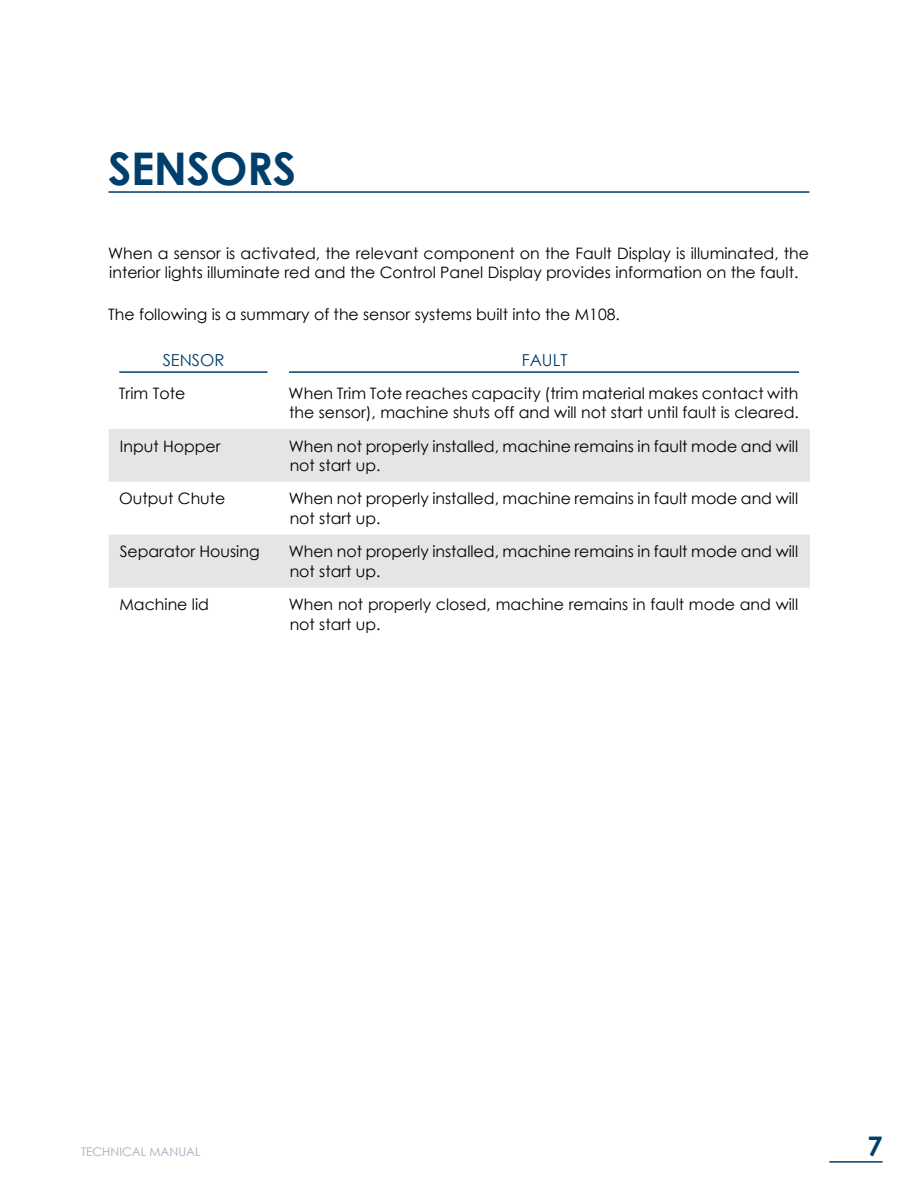
<style>
.page{position:relative;width:918px;height:1188px;background:#fff}
.page>*{position:absolute;margin:0;border:0;box-sizing:border-box;transform-origin:0 0}
.t1{font:700 45px "Century Gothic";letter-spacing:-.01em;color:#003e6b}
.t2{font:700 27px "Century Gothic";color:#003e6b}
.t3{font:16.5px "Century Gothic";color:#003e6b}
.t4{font:15.75px/19.5px "Century Gothic";color:#000}
.t5{font:12px "Century Gothic";color:#a7abc0}
</style>
<div class="page">
<hr style="left:829px;top:1161px;width:54px;height:2px;background:#003e6b">
<hr style="left:109px;top:191px;width:700px;height:2px;background:#003e6b">
<svg style="left:109px;top:429px;width:701px;height:159px;fill:#e4e5e6"></svg>
<hr style="left:119px;top:371px;width:148px;height:2px;background:#003e6b">
<hr style="left:289px;top:371px;width:510px;height:2px;background:#003e6b">
<h1 class="t1" style="left:108px;top:134px;width:190px">SENSORS</h1>
<p class="t4" style="left:108px;top:243px;width:702px">When a sensor is activated, the relevant component on the Fault Display is illuminated, the interior lights illuminate red and the Control Panel Display provides information on the fault.</p>
<p class="t4" style="left:108px;top:305px;width:513px">The following is a summary of the sensor systems built into the M108.</p>
<p class="t3" style="left:163px;top:348px;width:63px">SENSOR</p>
<p class="t3" style="left:522px;top:348px;width:47px">FAULT</p>
<p class="t4" style="left:119px;top:383px;width:68px">Trim Tote</p>
<p class="t4" style="left:289px;top:383px;width:512px">When Trim Tote reaches capacity (trim material makes contact with the sensor), machine shuts off and will not start until fault is cleared.</p>
<p class="t4" style="left:120px;top:436px;width:102px">Input Hopper</p>
<p class="t4" style="left:289px;top:436px;width:511px">When not properly installed, machine remains in fault mode and will not start up.</p>
<p class="t4" style="left:119px;top:489px;width:108px">Output Chute</p>
<p class="t4" style="left:289px;top:489px;width:511px">When not properly installed, machine remains in fault mode and will not start up.</p>
<p class="t4" style="left:120px;top:542px;width:141px">Separator Housing</p>
<p class="t4" style="left:289px;top:542px;width:511px">When not properly installed, machine remains in fault mode and will not start up.</p>
<p class="t4" style="left:119px;top:595px;width:91px">Machine lid</p>
<p class="t4" style="left:289px;top:595px;width:511px">When not properly closed, machine remains in fault mode and will not start up.</p>
<p class="t5" style="left:81px;top:1143px;width:121px">TECHNICAL MANUAL</p>
<h2 class="t2" style="left:867px;top:1125px;width:17px">7</h2>
</div>
